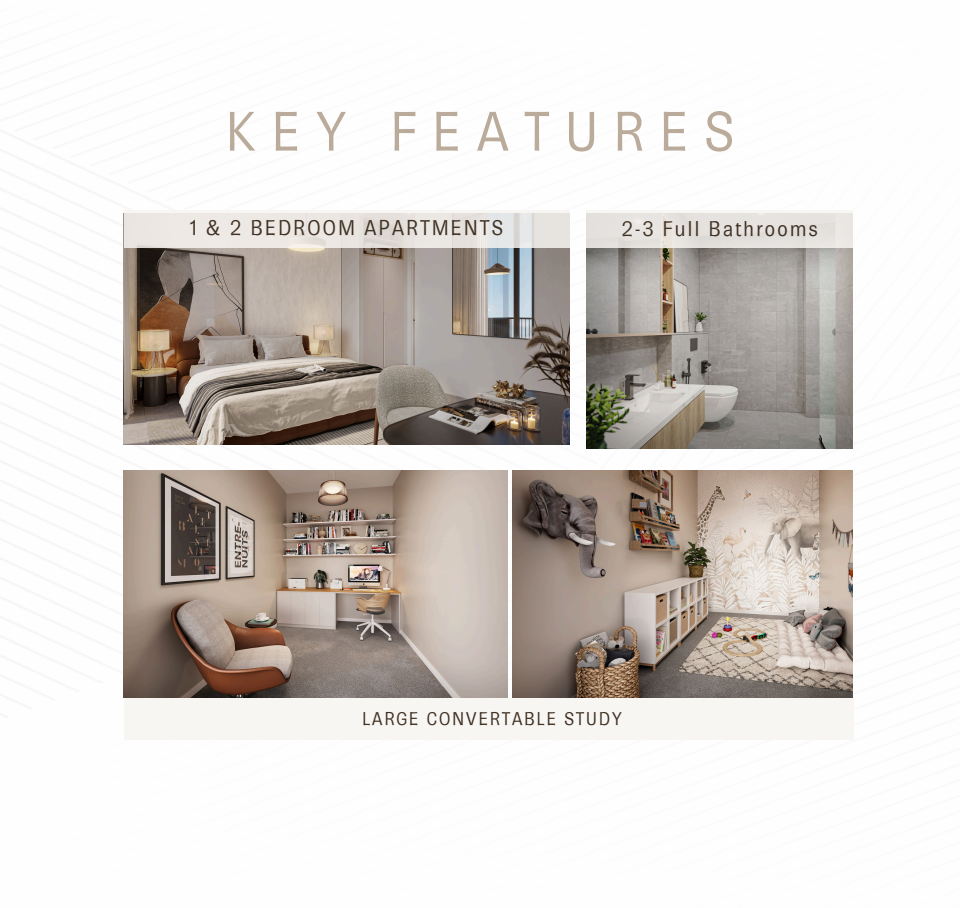
<style>
.page{position:relative;width:960px;height:908px;background:#fff}
.page>*{position:absolute;margin:0;border:0;box-sizing:border-box;transform-origin:0 0}
.t1{font:300 56.12px "Brown";letter-spacing:.255em;color:#bbab9a}
.t2{font:300 21.38px "Brown";letter-spacing:.08em;color:#3f3123}
.t3{font:300 21.25px "Brown";letter-spacing:.08em;color:#3f3123}
.t4{font:300 18.5px "Brown";letter-spacing:.08em;color:#3f3123}
</style>
<div class="page">
<img style="left:123px;top:210px;width:731px;height:530px">
<img style="left:124px;top:248px;width:445px;height:197px">
<img style="left:587px;top:248px;width:266px;height:200px">
<svg style="left:124px;top:211px;width:445px;height:37px;fill:#ebe7e3"></svg>
<img style="left:124px;top:471px;width:383px;height:227px">
<img style="left:513px;top:471px;width:340px;height:227px">
<div style="left:124px;top:698px;width:729px;height:41px;background:#f8f5f2"></div>
<div style="left:587px;top:211px;width:266px;height:37px;background:#e5e2df"></div>
<p class="t1" style="left:225px;top:100px;width:511px">KEY FEATURES</p>
<p class="t2" style="left:190px;top:216px;width:315px">1 &amp; 2 BEDROOM APARTMENTS</p>
<p class="t3" style="left:622px;top:217px;width:198px">2-3 Full Bathrooms</p>
<p class="t4" style="left:362px;top:708px;width:261px">LARGE CONVERTABLE STUDY</p>
</div>
